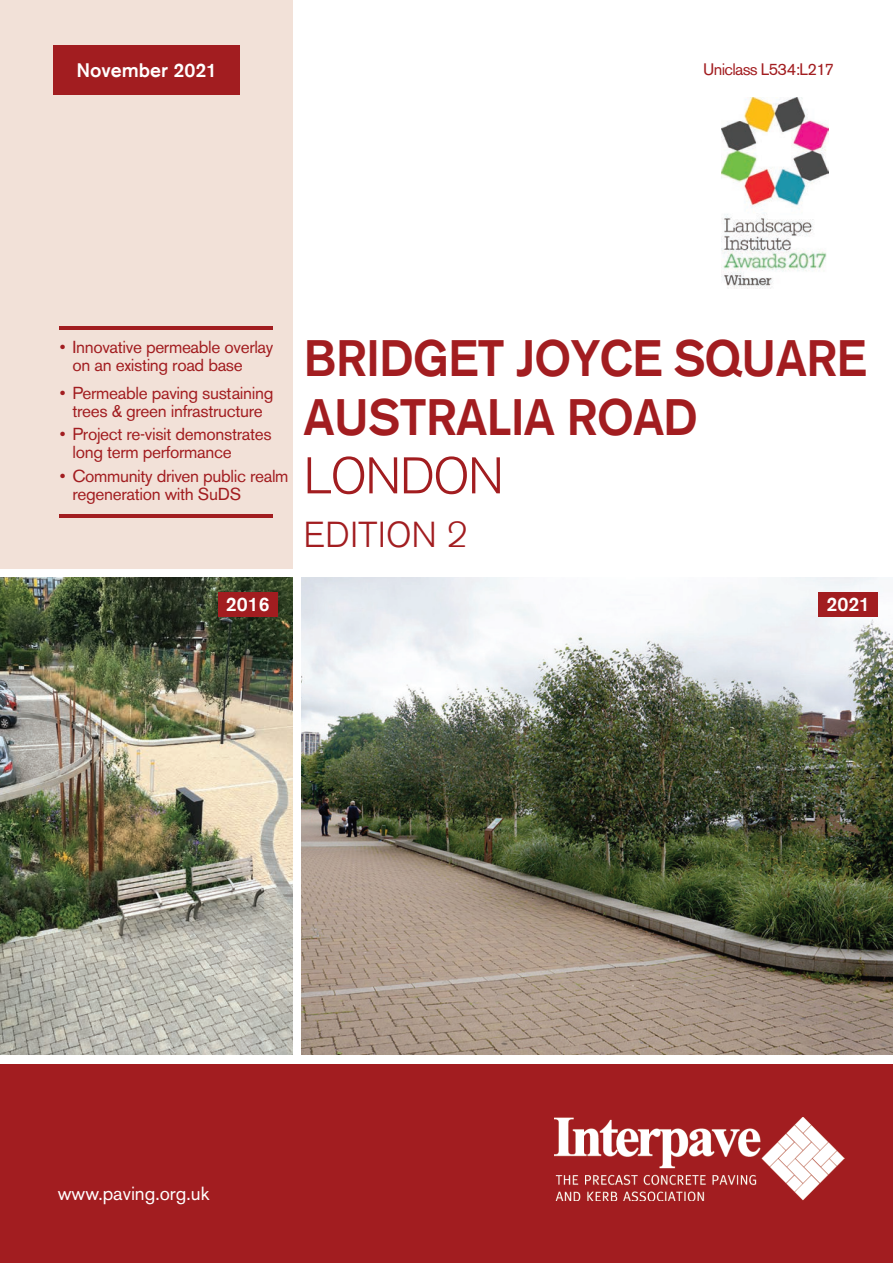
<style>
.page{position:relative;width:893px;height:1263px;background:#fff}
.page>*{position:absolute;margin:0;border:0;box-sizing:border-box;transform-origin:0 0}
.t1{font:500 51px/58.5px "Akzidenz Grotesk BE";letter-spacing:-.02em;color:#a21d20;scale:.95 1}
.t2{font:300 51px "Akzidenz Grotesk BE";letter-spacing:-.03em;color:#a21d20}
.t3{font:300 36px "Akzidenz Grotesk BE";color:#a21d20}
.t4{font:500 19.5px "Akzidenz Grotesk BE";color:#fff}
.t5{font:18.9px "Akzidenz Grotesk BE";color:#fff}
.t6{font:17.25px/18px "Akzidenz Grotesk BE";letter-spacing:-.02em;color:#a21d20}
.t7{font:16.5px "Akzidenz Grotesk BE";letter-spacing:-.045em;color:#a21d20}
</style>
<div class="page">
<div style="left:0;top:0;width:293px;height:568px;background:#f2e1d8"></div>
<div style="left:54px;top:45px;width:186px;height:50px;background:#a21d20"></div>
<div style="left:0;top:1065px;width:893px;height:198px;background:#a21d20"></div>
<img style="left:302px;top:577px;width:591px;height:477px">
<hr style="left:60px;top:515px;width:213px;height:3px;background:#a21d20">
<img style="left:554px;top:1117px;width:290px;height:84px">
<hr style="left:60px;top:326px;width:213px;height:3px;background:#a21d20">
<img style="left:0;top:577px;width:293px;height:477px">
<div style="left:218px;top:592px;width:60px;height:25px;background:#a21d20"></div>
<div style="left:819px;top:592px;width:59px;height:25px;background:#a21d20"></div>
<img style="left:721px;top:98px;width:107px;height:190px">
<p class="t4" style="left:76px;top:58px;width:142px">November 2021</p>
<p class="t7" style="left:703px;top:59px;width:132px">Uniclass L534:L217</p>
<p class="t6" style="left:73px;top:337px;width:202px;text-indent:-13px">• Innovative permeable overlay on an existing road base</p>
<p class="t6" style="left:60px;top:384px;width:215px;text-align:center">• Permeable paving sustaining trees &amp; green infrastructure</p>
<p class="t6" style="left:73px;top:425px;width:201px;text-indent:-13px">• Project re-visit demonstrates long term performance</p>
<p class="t6" style="left:73px;top:467px;width:218px;text-indent:-13px">• Community driven public realm regeneration with SuDS</p>
<h1 class="t1" style="left:303px;top:329px;width:594px">BRIDGET JOYCE SQUARE<br>AUSTRALIA ROAD</h1>
<h1 class="t2" style="left:303px;top:447px;width:202px">LONDON</h1>
<h2 class="t3" style="left:303px;top:515px;width:166px">EDITION 2</h2>
<p class="t4" style="left:226px;top:593px;width:45px">2016</p>
<p class="t4" style="left:826px;top:593px;width:45px">2021</p>
<p class="t5" style="left:58px;top:1182px;width:153px">www.paving.org.uk</p>
</div>
